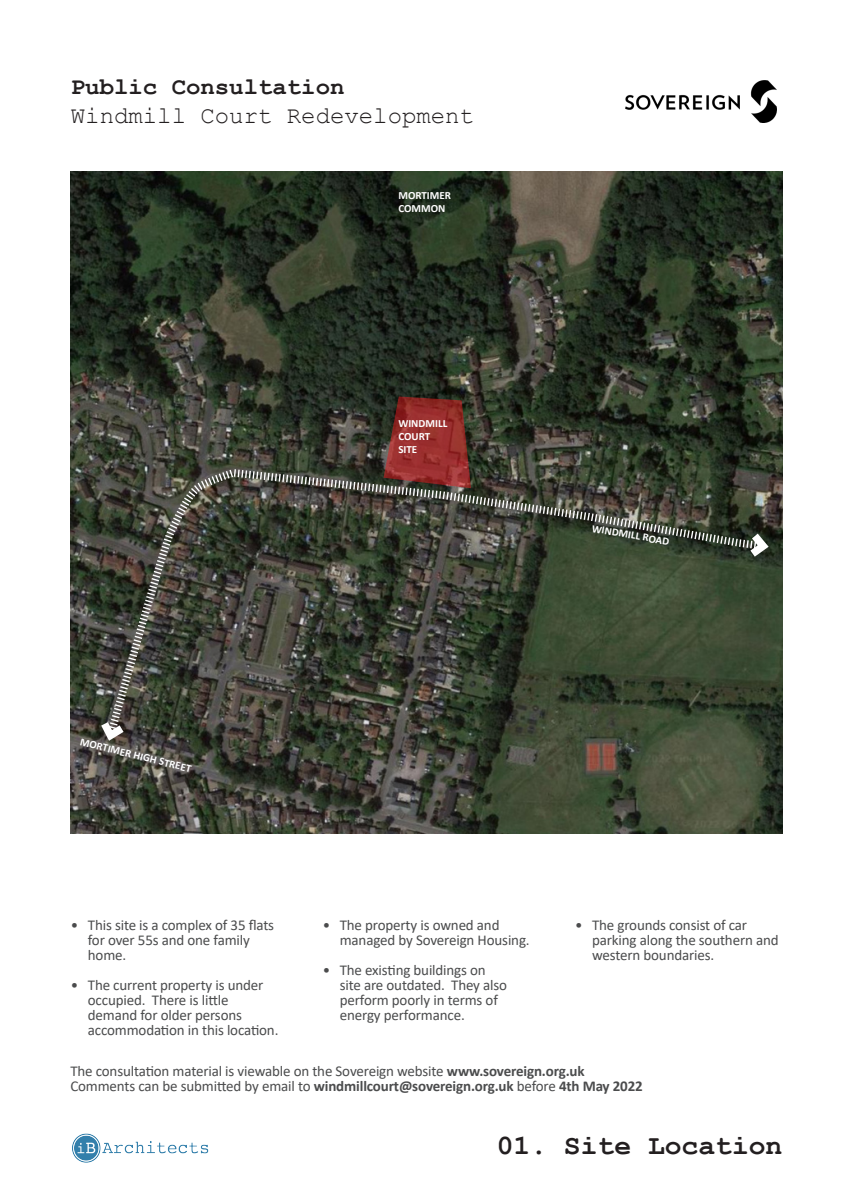
<style>
.page{position:relative;width:842px;height:1192px;background:#fff}
.page>*{position:absolute;margin:0;border:0;box-sizing:border-box;transform-origin:0 0}
.t1{font:700 28px "Courier New";color:#231f20}
.t2{font:24px "Courier New";color:#231f20}
.t3{font:700 24px "Courier New";color:#231f20}
.t4{font:15px/15px "Calibri";letter-spacing:-.01em;color:#4b4c4d}
.t5{font:700 15px "Calibri";letter-spacing:-.01em;color:#4b4c4d}
.t6{font:700 11px/13.2px "Calibri";color:#fff}
.s1{font-weight:700}
.s2{font-weight:400}
</style>
<div class="page">
<img style="left:72px;top:1133px;width:137px;height:30px">
<img style="left:626px;top:80px;width:151px;height:43px">
<img style="left:71px;top:171px;width:711px;height:663px">
<svg style="left:384px;top:396px;width:87px;height:72px;background:#822f2b"></svg>
<svg style="left:105px;top:468px;width:659px;height:269px;background:#414538"></svg>
<svg style="left:94px;top:714px;width:38px;height:32px"></svg>
<svg style="left:742px;top:525px;width:32px;height:39px"></svg>
<h2 class="t3" style="left:71px;top:72px;width:275px">Public Consultation</h2>
<h2 class="t2" style="left:71px;top:100px;width:405px">Windmill Court Redevelopment</h2>
<p class="t6" style="left:398px;top:189px;width:54px">MORTIMER<br>COMMON</p>
<p class="t6" style="left:398px;top:417px;width:50px">WINDMILL<br>COURT</p>
<p class="t6" style="left:398px;top:443px;width:20px">SITE</p>
<p class="t6" style="left:593px;top:521px;width:80px;rotate:10deg">WINDMILL ROAD</p>
<p class="t6" style="left:82px;top:735px;width:116px;rotate:14deg">MORTIMER HIGH STREET</p>
<p class="t4" style="left:88px;top:917px;width:188px;text-indent:-17px">• This site is a complex of 35 flats for over 55s and one family home.</p>
<p class="t4" style="left:88px;top:977px;width:192px;text-indent:-17px">• The current property is under occupied. There is little demand for older persons accommodation in this location.</p>
<p class="t4" style="left:340px;top:917px;width:191px;text-indent:-17px">• The property is owned and managed by Sovereign Housing.</p>
<p class="t4" style="left:340px;top:962px;width:169px;text-indent:-17px">• The existing buildings on site are outdated. They also perform poorly in terms of energy performance.</p>
<p class="t4" style="left:592px;top:917px;width:188px;text-indent:-17px">• The grounds consist of car parking along the southern and western boundaries.</p>
<p class="t4" style="left:70px;top:1063px;width:516px">The consultation material is viewable on the Sovereign website <span class="s1">www.sovereign.org.uk</span></p>
<p class="t5" style="left:70px;top:1075px;width:574px"><span class="s2">Comments can be submitted by email to</span> windmillcourt@sovereign.org.uk <span class="s2">before</span> 4th May 2022</p>
<p class="t1" style="left:497px;top:1128px;width:287px">01. Site Location</p>
</div>
